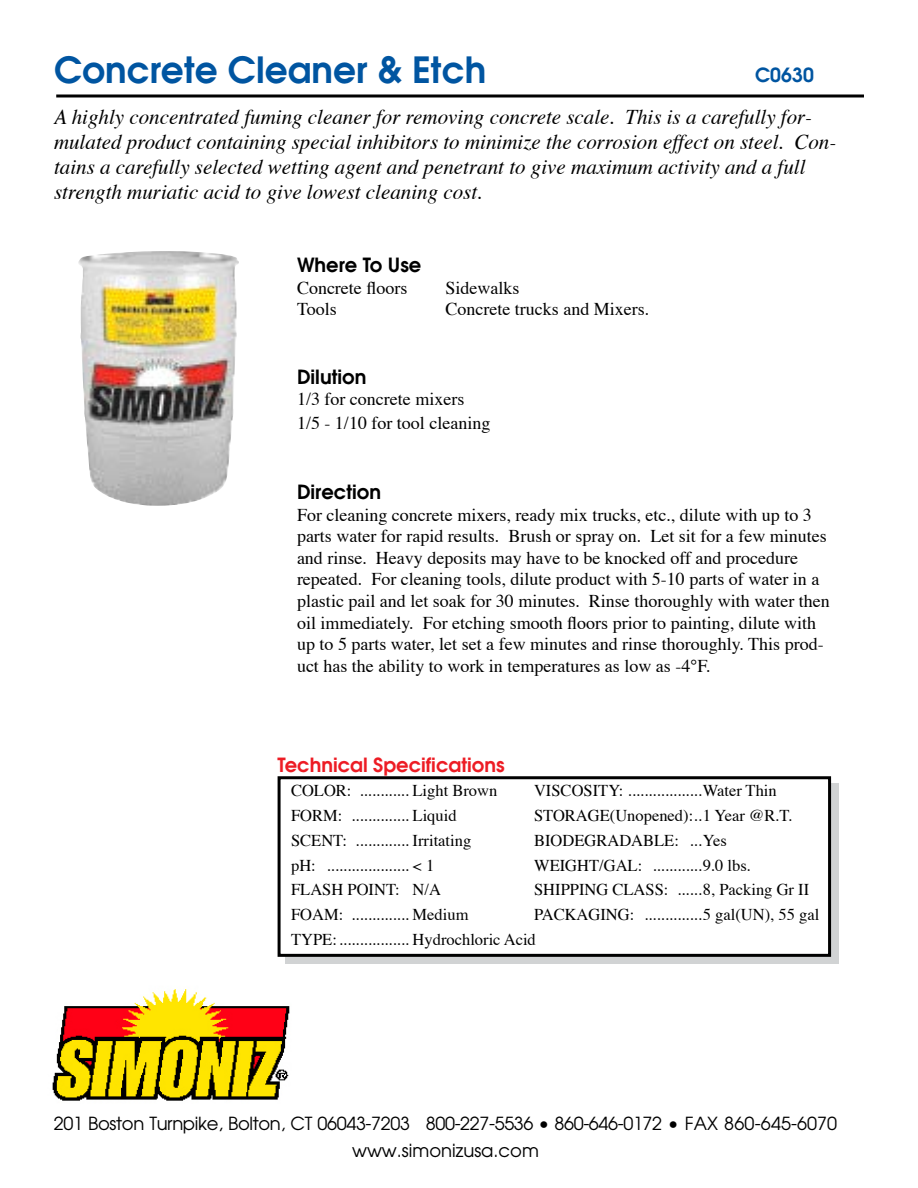
<style>
.page{position:relative;width:918px;height:1188px;background:#fff}
.page>*{position:absolute;margin:0;border:0;box-sizing:border-box;transform-origin:0 0}
.t1{font:600 36px "Avant Garde";color:#0055a1}
.t2{font:italic 21px/25.2px "Times";color:#000}
.t3{font:600 19.5px "Avant Garde";color:#000}
.t4{font:600 19.5px "Avant Garde";color:#ed1c24}
.t5{font:600 19.5px "Avant Garde";color:#0055a1}
.t6{font:18px/21.6px "Times";color:#000}
.t7{font:18px/27px "Avant Garde";letter-spacing:-.02em;color:#000;text-align:center}
.t8{font:16.5px/24.8px "Times";color:#000}
</style>
<div class="page">
<img style="left:52px;top:989px;width:238px;height:112px">
<hr style="left:56px;top:94px;width:808px;height:3px;background:#000">
<div style="left:285px;top:784px;width:553px;height:180px;background:#d1d3d4"></div>
<div style="left:279px;top:778px;width:551px;height:177px;background:#fff"></div>
<div style="left:278px;top:776px;width:553px;height:181px;border:3px solid #000"></div>
<img style="left:78px;top:251px;width:161px;height:255px">
<h1 class="t1" style="left:54px;top:46px;width:434px">Concrete Cleaner &amp; Etch</h1>
<p class="t2" style="left:54px;top:103px;width:784px">A highly concentrated fuming cleaner for removing concrete scale. This is a carefully for&shy;mulated product containing special inhibitors to minimize the corrosion effect on steel. Con&shy;tains a carefully selected wetting agent and penetrant to give maximum activity and a full strength muriatic acid to give lowest cleaning cost.</p>
<p class="t5" style="left:755px;top:62px;width:60px">C0630</p>
<p class="t3" style="left:297px;top:252px;width:126px">Where To Use</p>
<p class="t6" style="left:297px;top:275px;width:112px">Concrete floors</p>
<p class="t6" style="left:446px;top:275px;width:75px">Sidewalks</p>
<p class="t6" style="left:297px;top:297px;width:41px">Tools</p>
<p class="t6" style="left:446px;top:297px;width:205px">Concrete trucks and Mixers.</p>
<p class="t3" style="left:297px;top:364px;width:71px">Dilution</p>
<p class="t6" style="left:297px;top:386px;width:195px;line-height:23.4px">1/3 for concrete mixers<br>1/5 - 1/10 for tool cleaning</p>
<p class="t3" style="left:297px;top:479px;width:86px">Direction</p>
<p class="t6" style="left:297px;top:502px;width:534px">For cleaning concrete mixers, ready mix trucks, etc., dilute with up to 3 parts water for rapid results. Brush or spray on. Let sit for a few minutes and rinse. Heavy deposits may have to be knocked off and procedure repeated. For cleaning tools, dilute product with 5-10 parts of water in a plastic pail and let soak for 30 minutes. Rinse thoroughly with water then oil immediately. For etching smooth floors prior to painting, dilute with up to 5 parts water, let set a few minutes and rinse thoroughly. This prod&shy;uct has the ability to work in temperatures as low as -4°F.</p>
<p class="t4" style="left:278px;top:752px;width:229px">Technical Specifications</p>
<p class="t8" style="left:291px;top:777px;width:208px">COLOR: ............ Light Brown</p>
<p class="t8" style="left:534px;top:777px;width:244px">VISCOSITY: ..................Water Thin</p>
<p class="t8" style="left:291px;top:802px;width:167px">FORM: .............. Liquid</p>
<p class="t8" style="left:534px;top:802px;width:260px">STORAGE(Unopened):..1 Year @R.T.</p>
<p class="t8" style="left:291px;top:827px;width:182px">SCENT: ............. Irritating</p>
<p class="t8" style="left:534px;top:827px;width:194px">BIODEGRADABLE: ...Yes</p>
<p class="t8" style="left:291px;top:851px;width:145px">pH: .................... &lt; 1</p>
<p class="t8" style="left:534px;top:851px;width:218px">WEIGHT/GAL: ............9.0 lbs.</p>
<p class="t8" style="left:291px;top:876px;width:151px">FLASH POINT: N/A</p>
<p class="t8" style="left:534px;top:876px;width:277px">SHIPPING CLASS: ......8, Packing Gr II</p>
<p class="t8" style="left:291px;top:901px;width:179px">FOAM: .............. Medium</p>
<p class="t8" style="left:291px;top:901px;width:530px;text-indent:243px">PACKAGING: ..............5 gal(UN), 55 gal<br>TYPE: ................. Hydrochloric Acid</p>
<p class="t7" style="left:54px;top:1110px;width:785px">201 Boston Turnpike, Bolton, CT 06043-7203 800-227-5536 • 860-646-0172 • FAX 860-645-6070 www.simonizusa.com</p>
</div>
